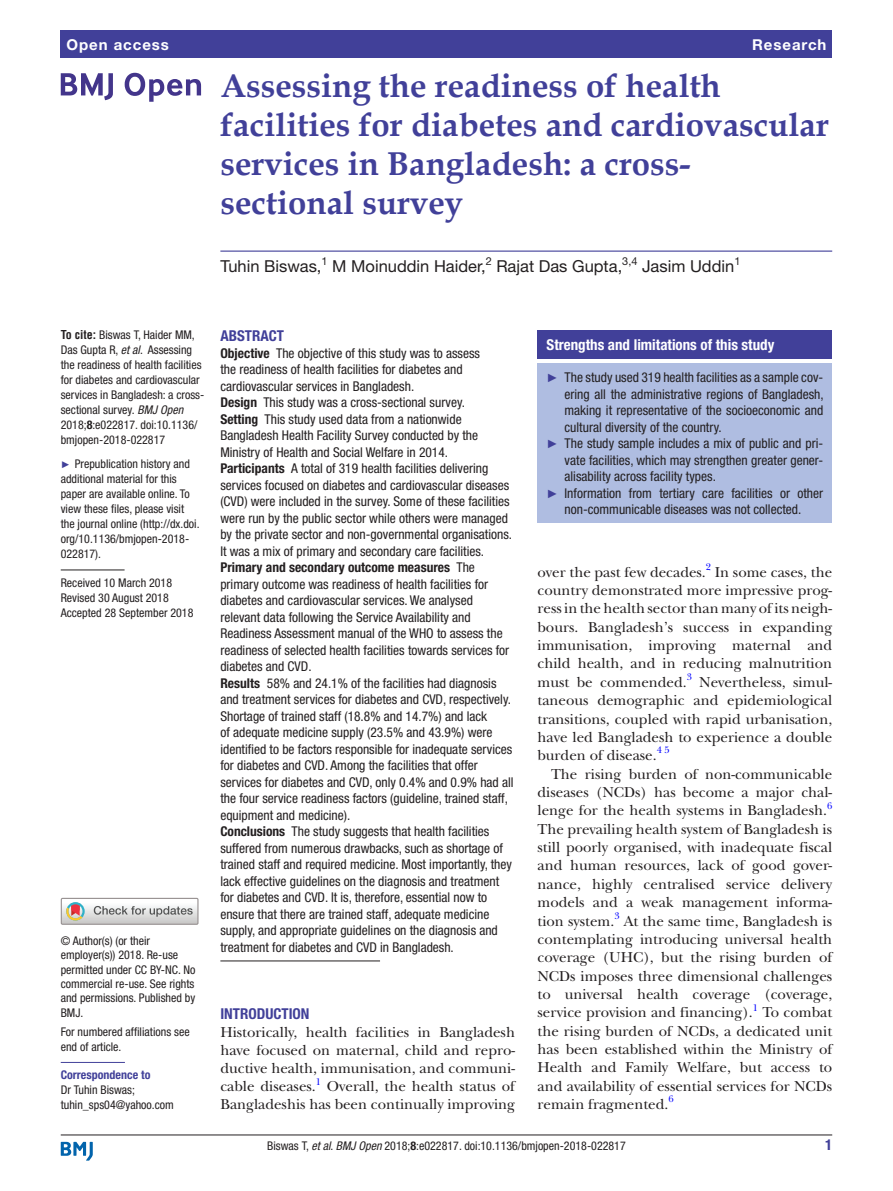
<style>
.page{position:relative;width:893px;height:1191px;background:#fff}
.page>*{position:absolute;margin:0;border:0;box-sizing:border-box;transform-origin:0 0}
.t1{font:700 33px/39px "Book Antiqua";color:#414099}
.t2{font:16.5px "Helvetica Neue LT Std";color:#231f20}
.t3{font:15px/18.3px "New Baskerville";color:#231f20;text-align:justify}
.t4{font:700 condensed 15px "Helvetica Neue LT Std";color:#fff}
.t5{font:700 condensed 15px "Helvetica Neue LT Std";color:#414099}
.t6{font:700 15px "Helvetica Neue LT Std";letter-spacing:.065em;color:#fff}
.t7{font:condensed 13.5px/16.5px "Helvetica Neue LT Std";color:#231f20}
.t8{font:condensed 12px/15px "Helvetica Neue LT Std";color:#231f20}
.t9{font:700 condensed 12px "Helvetica Neue LT Std";color:#414099}
.t10{font:10.95px "Helvetica Neue LT Std";color:#231f20}
.t11{font:9.9px "New Baskerville";color:#00f}
.s1{font-family:"Helvetica LT Std";font-weight:700}
.s2{font-style:italic}
.s3{font-weight:700}
.s4{font-family:"Arial";font-stretch:normal;font-size:9.75px;color:#414099}
.s5{font-family:"Arial";font-stretch:normal;font-size:12px;color:#414099}
</style>
<div class="page">
<hr style="left:61px;top:1134px;width:771px;height:1px;background:#231f20">
<svg style="left:61px;top:1141px;width:32px;height:19px"></svg>
<div style="left:61px;top:31px;width:771px;height:27px;background:#414099"></div>
<hr style="left:220px;top:250px;width:612px;height:2px;background:#414099">
<hr style="left:61px;top:569px;width:64px;height:1px;background:#231f20">
<hr style="left:61px;top:1062px;width:64px;height:1px;background:#414099">
<svg style="left:61px;top:73px;width:52px;height:27px"></svg>
<svg style="left:125px;top:73px;width:76px;height:29px"></svg>
<div style="left:61px;top:897px;width:138px;height:27px;border:1px solid #969090"></div>
<svg style="left:61px;top:898px;width:137px;height:26px"></svg>
<hr style="left:220px;top:960px;width:160px;height:1px;background:#231f20">
<div style="left:538px;top:331px;width:294px;height:28px;background:#414099"></div>
<div style="left:538px;top:363px;width:294px;height:160px;background:#afbde1"></div>
<p class="t6" style="left:66px;top:35px;width:104px">Open access</p>
<p class="t6" style="left:752px;top:35px;width:76px">Research</p>
<h1 class="t1" style="left:220px;top:66px;width:610px">Assessing the readiness of health facilities for diabetes and cardiovascular services in Bangladesh: a cross&shy;sectional survey</h1>
<p class="t2" style="left:220px;top:257px;width:103px">Tuhin Biswas,</p>
<p class="t10" style="left:322px;top:254px;width:8px">1</p>
<p class="t2" style="left:332px;top:257px;width:155px">M Moinuddin Haider,</p>
<p class="t10" style="left:486px;top:254px;width:8px">2</p>
<p class="t2" style="left:496px;top:257px;width:127px">Rajat Das Gupta,</p>
<p class="t10" style="left:622px;top:254px;width:17px">3,4</p>
<p class="t2" style="left:642px;top:257px;width:94px">Jasim Uddin</p>
<p class="t10" style="left:734px;top:254px;width:8px">1</p>
<p class="t8" style="left:61px;top:327px;width:145px"><span class="s1">To cite:</span> Biswas T, Haider MM,<br>Das Gupta R, <span class="s2">et al</span>. Assessing the readiness of health facilities for diabetes and cardiovascular services in Bangladesh: a cross&shy;sectional survey. <span class="s2">BMJ Open<br></span>2018;<span class="s3">8</span>:e022817. doi:10.1136/ bmjopen-2018-022817</p>
<p class="t8" style="left:61px;top:456px;width:140px"><span class="s4">►</span> Prepublication history and additional material for this paper are available online. To view these files, please visit the journal online (http://dx.doi. org/10.1136/bmjopen-2018-<br>022817).</p>
<p class="t8" style="left:61px;top:575px;width:134px">Received 10 March 2018<br>Revised 30 August 2018<br>Accepted 28 September 2018</p>
<p class="t8" style="left:61px;top:933px;width:136px;line-height:14.4px">© Author(s) (or their employer(s)) 2018. Re-use permitted under CC BY-NC. No commercial re-use. See rights and permissions. Published by<br>BMJ.</p>
<p class="t8" style="left:61px;top:1024px;width:130px">For numbered affiliations see end of article.</p>
<p class="t9" style="left:61px;top:1067px;width:91px">Correspondence to</p>
<p class="t8" style="left:61px;top:1082px;width:115px">Dr Tuhin Biswas; tuhin_sps04@yahoo.com</p>
<p class="t5" style="left:220px;top:327px;width:65px">Abstract</p>
<p class="t7" style="left:220px;top:345px;width:295px"><span class="s3">Objective</span> The objective of this study was to assess<br>the readiness of health facilities for diabetes and cardiovascular services in Bangladesh.<br><span class="s3">Design</span> This study was a cross-sectional survey.<br><span class="s3">Setting</span> This study used data from a nationwide Bangladesh Health Facility Survey conducted by the Ministry of Health and Social Welfare in 2014.<br><span class="s3">Participants</span> A total of 319 health facilities delivering services focused on diabetes and cardiovascular diseases (CVD) were included in the survey. Some of these facilities were run by the public sector while others were managed by the private sector and non-governmental organisations.<br>It was a mix of primary and secondary care facilities.<br><span class="s3">Primary and secondary outcome measures</span> The primary outcome was readiness of health facilities for diabetes and cardiovascular services. We analysed relevant data following the Service Availability and Readiness Assessment manual of the WHO to assess the readiness of selected health facilities towards services for diabetes and CVD.<br><span class="s3">Results</span> 58% and 24.1% of the facilities had diagnosis and treatment services for diabetes and CVD, respectively.<br>Shortage of trained staff (18.8% and 14.7%) and lack<br>of adequate medicine supply (23.5% and 43.9%) were identified to be factors responsible for inadequate services for diabetes and CVD. Among the facilities that offer services for diabetes and CVD, only 0.4% and 0.9% had all the four service readiness factors (guideline, trained staff, equipment and medicine).<br><span class="s3">Conclusions</span> The study suggests that health facilities suffered from numerous drawbacks, such as shortage of trained staff and required medicine. Most importantly, they lack effective guidelines on the diagnosis and treatment for diabetes and CVD. It is, therefore, essential now to ensure that there are trained staff, adequate medicine supply, and appropriate guidelines on the diagnosis and treatment for diabetes and CVD in Bangladesh.</p>
<p class="t5" style="left:220px;top:1005px;width:91px">Introduction</p>
<p class="t3" style="left:220px;top:1023px;width:296px">Historically, health facilities in Bangladesh have focused on maternal, child and repro&shy;ductive health, immunisation, and communi&shy;cable diseases.</p>
<p class="t11" style="left:316px;top:1075px;width:7px">1</p>
<p class="t3" style="left:220px;top:1077px;width:296px;text-align:right">Overall, the health status of<br>Bangladeshis has been continually improving</p>
<p class="t4" style="left:547px;top:336px;width:229px">Strengths and limitations of this study</p>
<p class="t7" style="left:547px;top:369px;width:278px"><span class="s5">►</span> The study used 319 health facilities as a sample cov-</p>
<p class="t7" style="left:565px;top:385px;width:261px">ering all the administrative regions of Bangladesh,</p>
<p class="t7" style="left:565px;top:402px;width:260px">making it representative of the socioeconomic and</p>
<p class="t7" style="left:565px;top:418px;width:159px">cultural diversity of the country.</p>
<p class="t7" style="left:547px;top:435px;width:278px"><span class="s5">►</span> The study sample includes a mix of public and pri-</p>
<p class="t7" style="left:565px;top:451px;width:260px">vate facilities, which may strengthen greater gener-</p>
<p class="t7" style="left:565px;top:468px;width:153px">alisability across facility types.</p>
<p class="t7" style="left:547px;top:484px;width:278px"><span class="s5">►</span> Information from tertiary care facilities or other</p>
<p class="t7" style="left:565px;top:501px;width:238px">non-communicable diseases was not collected.</p>
<p class="t3" style="left:538px;top:562px;width:296px">over the past few decades.<sup>2</sup> In some cases, the country demonstrated more impressive prog&shy;ress in the health sector than many of its neigh&shy;bours. Bangladesh’s success in expanding immunisation, improving maternal and child health, and in reducing malnutrition must be commended.</p>
<p class="t11" style="left:687px;top:671px;width:7px">3</p>
<p class="t3" style="left:538px;top:673px;width:296px;text-indent:162px">Nevertheless, simul&shy;taneous demographic and epidemiological transitions, coupled with rapid urbanisation, have led Bangladesh to experience a double burden of disease.</p>
<p class="t11" style="left:657px;top:744px;width:14px">4 5</p>
<p class="t3" style="left:538px;top:764px;width:296px;text-indent:14px">The rising burden of non-communicable diseases (NCDs) has become a major chal&shy;lenge for the health systems in Bangladesh.</p>
<p class="t11" style="left:827px;top:799px;width:7px">6</p>
<p class="t3" style="left:538px;top:819px;width:296px">The prevailing health system of Bangladesh is still poorly organised, with inadequate fiscal and human resources, lack of good gover&shy;nance, highly centralised service delivery models and a weak management informa&shy;tion system.</p>
<p class="t11" style="left:614px;top:909px;width:7px">3</p>
<p class="t3" style="left:538px;top:911px;width:296px;text-indent:86px">At the same time, Bangladesh is contemplating introducing universal health coverage (UHC), but the rising burden of NCDs imposes three dimensional challenges to universal health coverage (coverage, service provision and financing).<sup>1</sup> To combat the rising burden of NCDs, a dedicated unit has been established within the Ministry of Health and Family Welfare, but access to and availability of essential services for NCDs remain fragmented.<sup>6</sup></p>
<p class="t8" style="left:267px;top:1137px;width:360px">Biswas T, <span class="s2">et al</span>. <span class="s2">BMJ Open</span> 2018;<span class="s3">8</span>:e022817. doi:10.1136/bmjopen-2018-022817</p>
<p class="t5" style="left:825px;top:1135px;width:9px">1</p>
</div>
